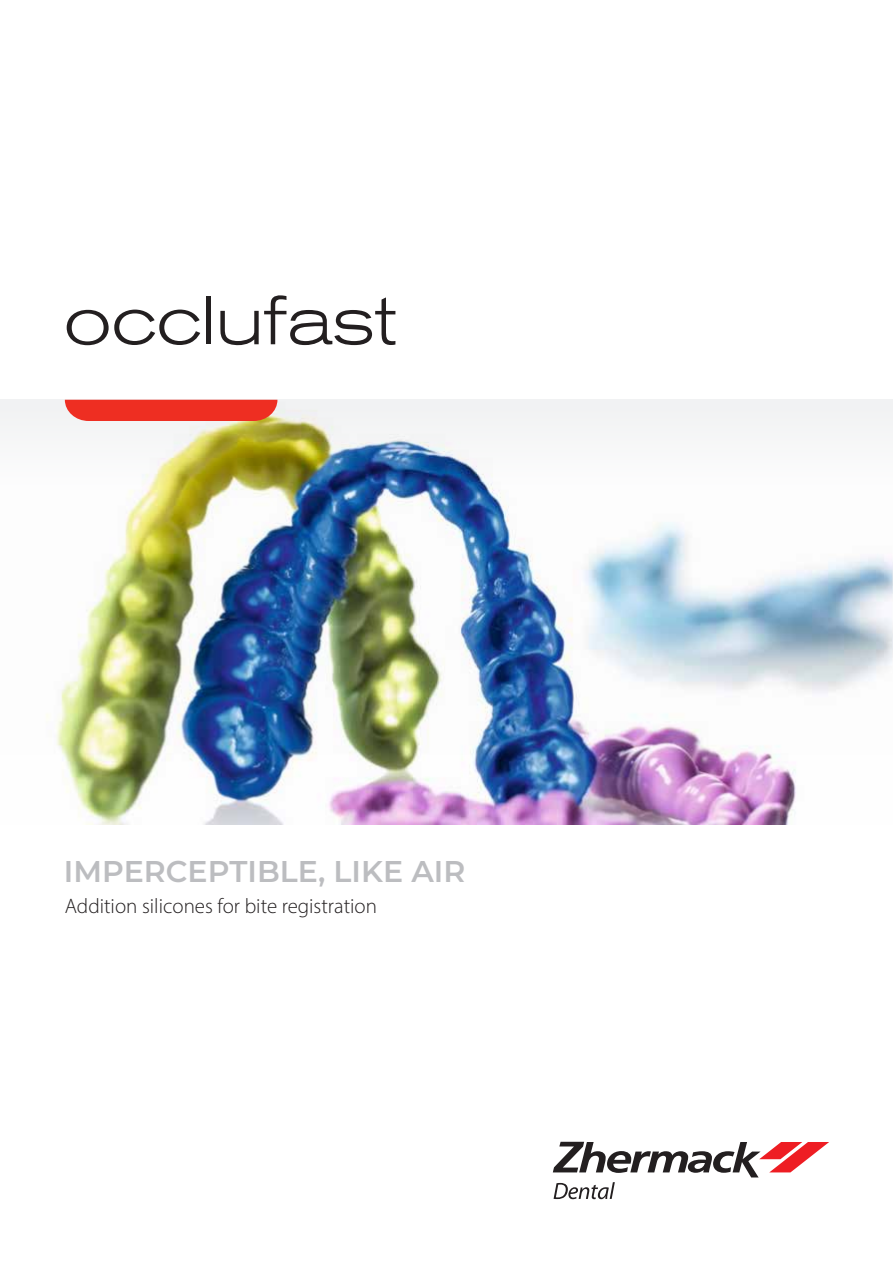
<style>
.page{position:relative;width:893px;height:1263px;background:#fff}
.page>*{position:absolute;margin:0;border:0;box-sizing:border-box;transform-origin:0 0}
.t1{font:300 expanded 67.5px "Akzidenz Grotesk BE";color:#231f20}
.h1_white{font:100 30px "Montserrat";color:#bcbdc0}
.t2{font:300 21px "Myriad Pro";color:#231f20}
</style>
<div class="page">
<img style="left:63px;top:755px;width:733px;height:70px">
<img style="left:0;top:400px;width:893px;height:355px">
<svg style="left:553px;top:1142px;width:276px;height:57px"></svg>
<div style="left:65px;top:400px;width:212px;height:21px;background:#ee2e22"></div>
<p class="t1" style="left:64px;top:283px;width:333px">occlufast</p>
<p class="h1_white" style="left:64px;top:851px;width:403px">IMPERCEPTIBLE, LIKE AIR</p>
<p class="t2" style="left:65px;top:893px;width:314px">Addition silicones for bite registration</p>
</div>
